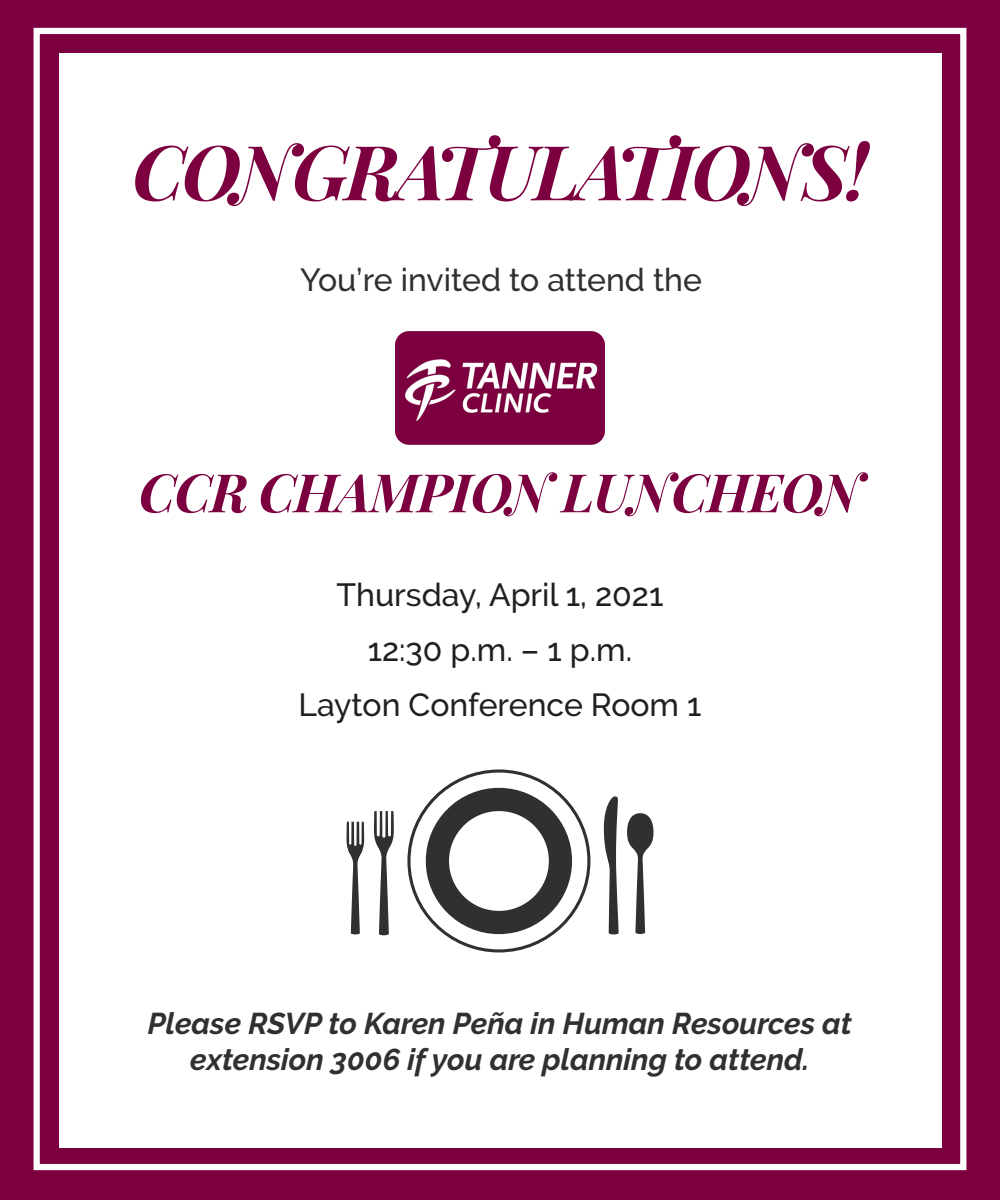
<style>
.page{position:relative;width:1000px;height:1200px;background:#7c0040}
.page>*{position:absolute;margin:0;border:0;box-sizing:border-box;transform-origin:0 0}
.t1{font:italic 700 76px "Playfair Display";letter-spacing:-.04em;color:#7c0040}
.t2{font:italic 700 53.2px "Playfair Display";letter-spacing:-.02em;color:#7c0040}
.t3{font:500 32px "Raleway";color:#231f20}
.t4{font:500 32px "Raleway";color:#312f30}
.t5{font:italic 700 30px/36px "Raleway";color:#312f30;text-align:center}
</style>
<div class="page">
<div style="left:60px;top:53px;width:882px;height:1095px;background:#fff"></div>
<div style="left:34px;top:28px;width:932px;height:1142px;border:6px solid #fff"></div>
<svg style="left:627px;top:813px;width:26px;height:121px"></svg>
<svg style="left:347px;top:822px;width:17px;height:112px"></svg>
<svg style="left:604px;top:796px;width:15px;height:138px"></svg>
<svg style="left:374px;top:811px;width:20px;height:124px"></svg>
<div style="left:426px;top:788px;width:146px;height:146px;background:#312f30;border-radius:50%"></div>
<div style="left:449px;top:811px;width:100px;height:100px;background:#fff;border-radius:50%"></div>
<img style="left:395px;top:331px;width:210px;height:114px">
<p class="t1" style="left:132px;top:111px;width:738px">CONGRATULATIONS!</p>
<p class="t4" style="left:300px;top:262px;width:404px">You’re invited to attend the</p>
<p class="t2" style="left:139px;top:450px;width:725px">CCR CHAMPION LUNCHEON</p>
<p class="t3" style="left:337px;top:576px;width:328px">Thursday, April 1, 2021</p>
<p class="t3" style="left:368px;top:631px;width:266px">12:30 p.m. – 1 p.m.</p>
<p class="t3" style="left:298px;top:686px;width:405px">Layton Conference Room 1</p>
<p class="t5" style="left:148px;top:1005px;width:706px">Please RSVP to Karen Peña in Human Resources at extension 3006 if you are planning to attend.</p>
</div>
